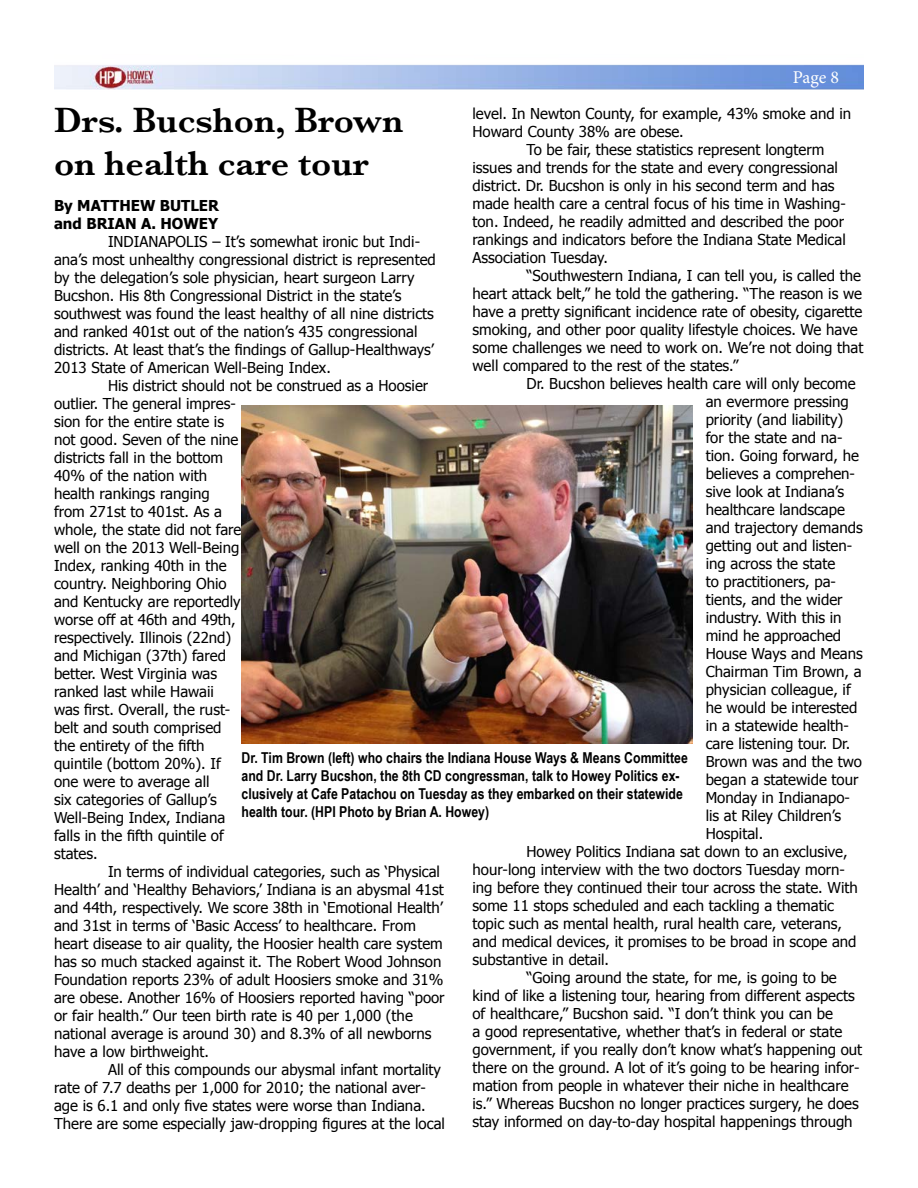
<style>
.page{position:relative;width:918px;height:1188px;background:#fff}
.page>*{position:absolute;margin:0;border:0;box-sizing:border-box;transform-origin:0 0}
.t1{font:600 36px/43.2px "Baskerville";color:#000}
.t2{font:18px "Minion Pro";color:#fff}
.t3{font:15px/18px "Tahoma";color:#000}
.t4{font:700 15px/18px "Arial Narrow";color:#000}
.t5{font:700 15px/18px "Tahoma";color:#000}
</style>
<div class="page">
<img style="left:54px;top:64px;width:810px;height:26px">
<img style="left:242px;top:405px;width:450px;height:338px">
<p class="t2" style="left:793px;top:65px;width:48px">Page 8</p>
<p class="t3" style="left:472px;top:105px;width:380px">level. In Newton County, for example, 43% smoke and in</p>
<p class="t3" style="left:472px;top:123px;width:213px">Howard County 38% are obese.</p>
<p class="t3" style="left:526px;top:141px;width:300px">To be fair, these statistics represent longterm</p>
<p class="t3" style="left:472px;top:159px;width:367px">issues and trends for the state and every congressional</p>
<p class="t3" style="left:472px;top:177px;width:364px">district. Dr. Bucshon is only in his second term and has</p>
<p class="t3" style="left:472px;top:195px;width:375px">made health care a central focus of his time in Washing-</p>
<p class="t3" style="left:472px;top:213px;width:373px">ton. Indeed, he readily admitted and described the poor</p>
<p class="t3" style="left:472px;top:231px;width:375px">rankings and indicators before the Indiana State Medical</p>
<p class="t3" style="left:472px;top:249px;width:137px">Association Tuesday.</p>
<p class="t3" style="left:527px;top:267px;width:336px">“Southwestern Indiana, I can tell you, is called the</p>
<p class="t3" style="left:472px;top:285px;width:391px">heart attack belt,” he told the gathering. “The reason is we</p>
<p class="t3" style="left:472px;top:303px;width:391px">have a pretty significant incidence rate of obesity, cigarette</p>
<p class="t3" style="left:472px;top:321px;width:387px">smoking, and other poor quality lifestyle choices. We have</p>
<p class="t3" style="left:472px;top:339px;width:392px">some challenges we need to work on. We’re not doing that</p>
<p class="t3" style="left:472px;top:357px;width:267px">well compared to the rest of the states.”</p>
<p class="t3" style="left:527px;top:375px;width:331px">Dr. Bucshon believes health care will only become</p>
<p class="t3" style="left:706px;top:393px;width:145px">an evermore pressing</p>
<p class="t3" style="left:706px;top:411px;width:139px">priority (and liability)</p>
<p class="t3" style="left:706px;top:429px;width:138px">for the state and na-</p>
<p class="t3" style="left:706px;top:447px;width:155px">tion. Going forward, he</p>
<p class="t3" style="left:706px;top:465px;width:151px">believes a comprehen-</p>
<p class="t3" style="left:706px;top:483px;width:140px">sive look at Indiana’s</p>
<p class="t3" style="left:706px;top:501px;width:141px">healthcare landscape</p>
<p class="t3" style="left:706px;top:519px;width:159px">and trajectory demands</p>
<p class="t3" style="left:706px;top:537px;width:148px">getting out and listen-</p>
<p class="t3" style="left:706px;top:555px;width:131px">ing across the state</p>
<p class="t3" style="left:706px;top:573px;width:132px">to practitioners, pa-</p>
<p class="t3" style="left:706px;top:591px;width:138px">tients, and the wider</p>
<p class="t3" style="left:706px;top:609px;width:138px">industry. With this in</p>
<p class="t3" style="left:706px;top:627px;width:137px">mind he approached</p>
<p class="t3" style="left:706px;top:645px;width:159px">House Ways and Means</p>
<p class="t3" style="left:706px;top:663px;width:158px">Chairman Tim Brown, a</p>
<p class="t3" style="left:706px;top:681px;width:147px">physician colleague, if</p>
<p class="t3" style="left:706px;top:699px;width:153px">he would be interested</p>
<p class="t3" style="left:706px;top:717px;width:145px">in a statewide health-</p>
<p class="t3" style="left:706px;top:735px;width:146px">care listening tour. Dr.</p>
<p class="t3" style="left:706px;top:753px;width:158px">Brown was and the two</p>
<p class="t3" style="left:706px;top:771px;width:154px">began a statewide tour</p>
<p class="t3" style="left:706px;top:789px;width:146px">Monday in Indianapo-</p>
<p class="t3" style="left:706px;top:807px;width:137px">lis at Riley Children’s</p>
<p class="t3" style="left:706px;top:825px;width:59px">Hospital.</p>
<p class="t3" style="left:526px;top:843px;width:323px">Howey Politics Indiana sat down to an exclusive,</p>
<p class="t3" style="left:472px;top:861px;width:374px">hour-long interview with the two doctors Tuesday morn-</p>
<p class="t3" style="left:472px;top:879px;width:387px">ing before they continued their tour across the state. With</p>
<p class="t3" style="left:472px;top:897px;width:363px">some 11 stops scheduled and each tackling a thematic</p>
<p class="t3" style="left:472px;top:915px;width:371px">topic such as mental health, rural health care, veterans,</p>
<p class="t3" style="left:472px;top:933px;width:386px">and medical devices, it promises to be broad in scope and</p>
<p class="t3" style="left:472px;top:951px;width:138px">substantive in detail.</p>
<p class="t3" style="left:526px;top:969px;width:312px">“Going around the state, for me, is going to be</p>
<p class="t3" style="left:472px;top:987px;width:384px">kind of like a listening tour, hearing from different aspects</p>
<p class="t3" style="left:472px;top:1005px;width:362px">of healthcare,” Bucshon said. “I don’t think you can be</p>
<p class="t3" style="left:472px;top:1023px;width:371px">a good representative, whether that’s in federal or state</p>
<p class="t3" style="left:472px;top:1041px;width:391px">government, if you really don’t know what’s happening out</p>
<p class="t3" style="left:472px;top:1059px;width:389px">there on the ground. A lot of it’s going to be hearing infor-</p>
<p class="t3" style="left:472px;top:1077px;width:378px">mation from people in whatever their niche in healthcare</p>
<p class="t3" style="left:472px;top:1095px;width:388px">is.” Whereas Bucshon no longer practices surgery, he does</p>
<p class="t3" style="left:472px;top:1113px;width:382px">stay informed on day-to-day hospital happenings through</p>
<h1 class="t1" style="left:54px;top:99px;width:351px">Drs. Bucshon, Brown on health care tour</h1>
<p class="t5" style="left:54px;top:197px;width:167px">By MATTHEW BUTLER and BRIAN A. HOWEY</p>
<p class="t3" style="left:54px;top:233px;width:383px;text-indent:54px">INDIANAPOLIS – It’s somewhat ironic but Indi&shy;ana’s most unhealthy congressional district is represented by the delegation’s sole physician, heart surgeon Larry Bucshon. His 8th Congressional District in the state’s southwest was found the least healthy of all nine districts and ranked 401st out of the nation’s 435 congressional districts. At least that’s the findings of Gallup-Healthways’ 2013 State of American Well-Being Index.</p>
<p class="t3" style="left:54px;top:377px;width:376px;text-indent:54px">His district should not be construed as a Hoosier outlier. The general impres-<br>sion for the entire state is<br>not good. Seven of the nine<br>districts fall in the bottom<br>40% of the nation with<br>health rankings ranging<br>from 271st to 401st. As a<br>whole, the state did not fare<br>well on the 2013 Well-Being<br>Index, ranking 40th in the<br>country. Neighboring Ohio<br>and Kentucky are reportedly<br>worse off at 46th and 49th,<br>respectively. Illinois (22nd)<br>and Michigan (37th) fared<br>better. West Virginia was<br>ranked last while Hawaii<br>was first. Overall, the rust-<br>belt and south comprised<br>the entirety of the fifth<br>quintile (bottom 20%). If<br>one were to average all<br>six categories of Gallup’s<br>Well-Being Index, Indiana<br>falls in the fifth quintile of<br>states.</p>
<p class="t3" style="left:54px;top:863px;width:392px;text-indent:54px">In terms of individual categories, such as ‘Physical Health’ and ‘Healthy Behaviors,’ Indiana is an abysmal 41st and 44th, respectively. We score 38th in ‘Emotional Health’ and 31st in terms of ‘Basic Access’ to healthcare. From heart disease to air quality, the Hoosier health care system has so much stacked against it. The Robert Wood Johnson Foundation reports 23% of adult Hoosiers smoke and 31% are obese. Another 16% of Hoosiers reported having “poor or fair health.” Our teen birth rate is 40 per 1,000 (the national average is around 30) and 8.3% of all newborns have a low birthweight.</p>
<p class="t3" style="left:54px;top:1061px;width:393px;text-indent:54px">All of this compounds our abysmal infant mortality rate of 7.7 deaths per 1,000 for 2010; the national aver&shy;age is 6.1 and only five states were worse than Indiana.<br>There are some especially jaw-dropping figures at the local</p>
<p class="t4" style="left:242px;top:748px;width:448px">Dr. Tim Brown (left) who chairs the Indiana House Ways &amp; Means Committee and Dr. Larry Bucshon, the 8th CD congressman, talk to Howey Politics ex&shy;clusively at Cafe Patachou on Tuesday as they embarked on their statewide health tour. (HPI Photo by Brian A. Howey)</p>
</div>
